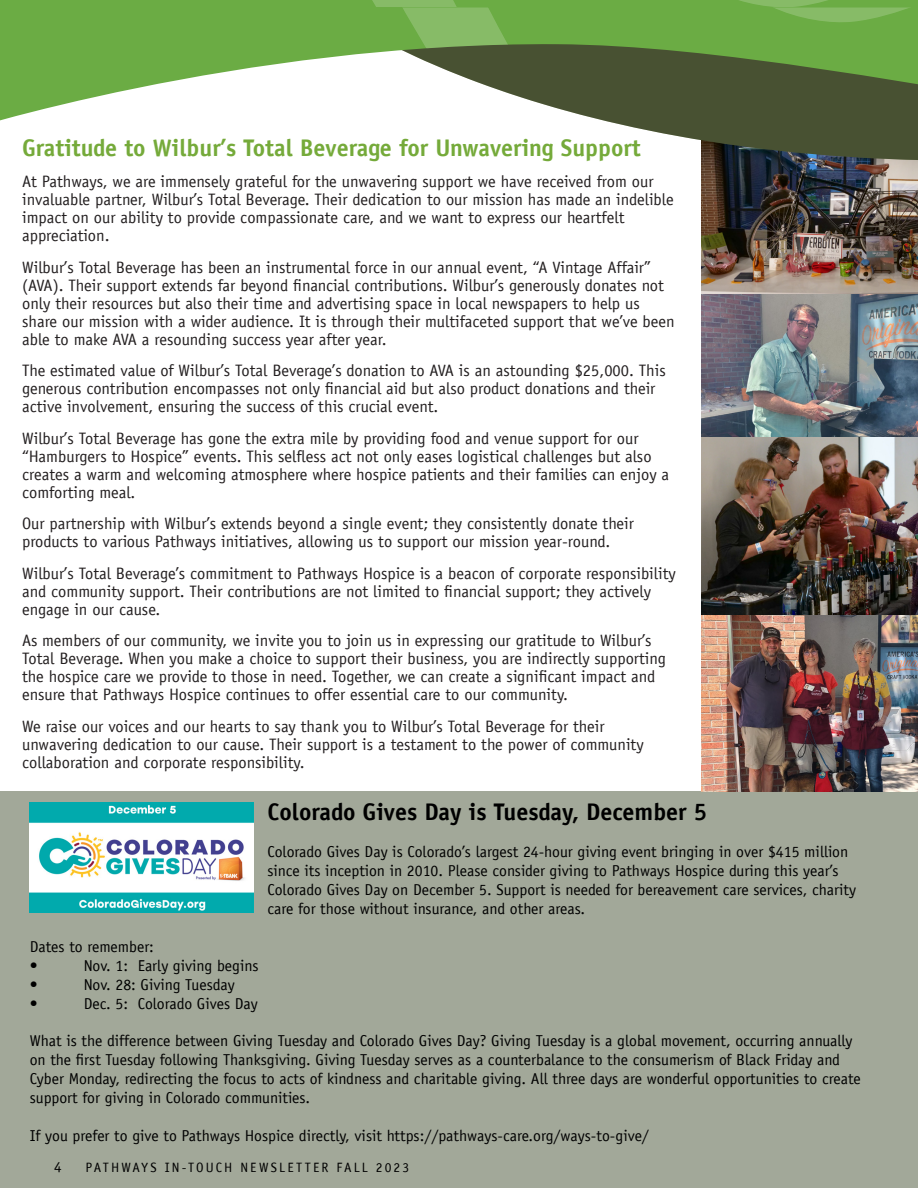
<style>
.page{position:relative;width:918px;height:1188px;background:#fff}
.page>*{position:absolute;margin:0;border:0;box-sizing:border-box;transform-origin:0 0}
.t1{font:700 24px "Officina Sans LT";color:#75aa3a}
.t2{font:700 24px "Officina Sans LT";color:#000}
.t3{font:16.5px/18px "Officina Sans LT";color:#231f20}
.t4{font:15.75px/18.9px "Officina Sans LT";color:#000}
.t5{font:15px "Officina Sans LT";color:#000}
.t6{font:13.5px "Officina Sans LT";letter-spacing:.155em;color:#000}
</style>
<div class="page">
<div style="left:0;top:792px;width:918px;height:396px;background:#a2a899"></div>
<img style="left:701px;top:293px;width:217px;height:144px">
<img style="left:701px;top:200px;width:217px;height:93px">
<svg style="left:271px;top:0;width:360px;height:8px;background:#70af4b"></svg>
<svg style="left:0;top:8px;width:918px;height:192px"></svg>
<svg style="left:299px;top:8px;width:332px;height:110px"></svg>
<svg style="left:631px;top:0;width:287px;height:118px;background:#5c823d"></svg>
<img style="left:701px;top:437px;width:217px;height:355px">
<img style="left:30px;top:802px;width:224px;height:110px">
<p class="t1" style="left:22px;top:132px;width:620px">Gratitude to Wilbur’s Total Beverage for Unwavering Support</p>
<p class="t3" style="left:22px;top:173px;width:653px">At Pathways, we are immensely grateful for the unwavering support we have received from our invaluable partner, Wilbur’s Total Beverage. Their dedication to our mission has made an indelible impact on our ability to provide compassionate care, and we want to express our heartfelt appreciation.</p>
<p class="t3" style="left:22px;top:258px;width:654px">Wilbur’s Total Beverage has been an instrumental force in our annual event, “A Vintage Affair” (AVA). Their support extends far beyond financial contributions. Wilbur’s generously donates not only their resources but also their time and advertising space in local newspapers to help us share our mission with a wider audience. It is through their multifaceted support that we’ve been able to make AVA a resounding success year after year.</p>
<p class="t3" style="left:22px;top:362px;width:645px">The estimated value of Wilbur’s Total Beverage’s donation to AVA is an astounding $25,000. This generous contribution encompasses not only financial aid but also product donations and their active involvement, ensuring the success of this crucial event.</p>
<p class="t3" style="left:22px;top:429px;width:649px">Wilbur’s Total Beverage has gone the extra mile by providing food and venue support for our “Hamburgers to Hospice” events. This selfless act not only eases logistical challenges but also creates a warm and welcoming atmosphere where hospice patients and their families can enjoy a comforting meal.</p>
<p class="t3" style="left:22px;top:515px;width:613px">Our partnership with Wilbur’s extends beyond a single event; they consistently donate their products to various Pathways initiatives, allowing us to support our mission year-round.</p>
<p class="t3" style="left:22px;top:564px;width:655px">Wilbur’s Total Beverage’s commitment to Pathways Hospice is a beacon of corporate responsibility and community support. Their contributions are not limited to financial support; they actively engage in our cause.</p>
<p class="t3" style="left:22px;top:632px;width:645px">As members of our community, we invite you to join us in expressing our gratitude to Wilbur’s Total Beverage. When you make a choice to support their business, you are indirectly supporting the hospice care we provide to those in need. Together, we can create a significant impact and ensure that Pathways Hospice continues to offer essential care to our community.</p>
<p class="t3" style="left:22px;top:717px;width:623px">We raise our voices and our hearts to say thank you to Wilbur’s Total Beverage for their unwavering dedication to our cause. Their support is a testament to the power of community collaboration and corporate responsibility.</p>
<p class="t2" style="left:267px;top:797px;width:441px">Colorado Gives Day is Tuesday, December 5</p>
<p class="t4" style="left:267px;top:843px;width:590px">Colorado Gives Day is Colorado’s largest 24-hour giving event bringing in over $415 million since its inception in 2010. Please consider giving to Pathways Hospice during this year’s Colorado Gives Day on December 5. Support is needed for bereavement care services, charity care for those without insurance, and other areas.</p>
<p class="t4" style="left:30px;top:937px;width:126px">Dates to remember:</p>
<p class="t4" style="left:30px;top:956px;width:9px">•</p>
<p class="t4" style="left:84px;top:956px;width:176px">Nov. 1: Early giving begins</p>
<p class="t4" style="left:30px;top:975px;width:9px">•</p>
<p class="t4" style="left:84px;top:975px;width:153px">Nov. 28: Giving Tuesday</p>
<p class="t4" style="left:30px;top:994px;width:9px">•</p>
<p class="t4" style="left:84px;top:994px;width:176px">Dec. 5: Colorado Gives Day</p>
<p class="t4" style="left:30px;top:1032px;width:833px">What is the difference between Giving Tuesday and Colorado Gives Day? Giving Tuesday is a global movement, occurring annually on the first Tuesday following Thanksgiving. Giving Tuesday serves as a counterbalance to the consumerism of Black Friday and Cyber Monday, redirecting the focus to acts of kindness and charitable giving. All three days are wonderful opportunities to create support for giving in Colorado communities.</p>
<p class="t4" style="left:30px;top:1126px;width:621px">If you prefer to give to Pathways Hospice directly, visit https://pathways-care.org/ways-to-give/</p>
<p class="t5" style="left:54px;top:1158px;width:9px">4</p>
<p class="t6" style="left:85px;top:1159px;width:325px">PATHWAYS IN-TOUCH NEWSLETTER FALL 2023</p>
</div>
